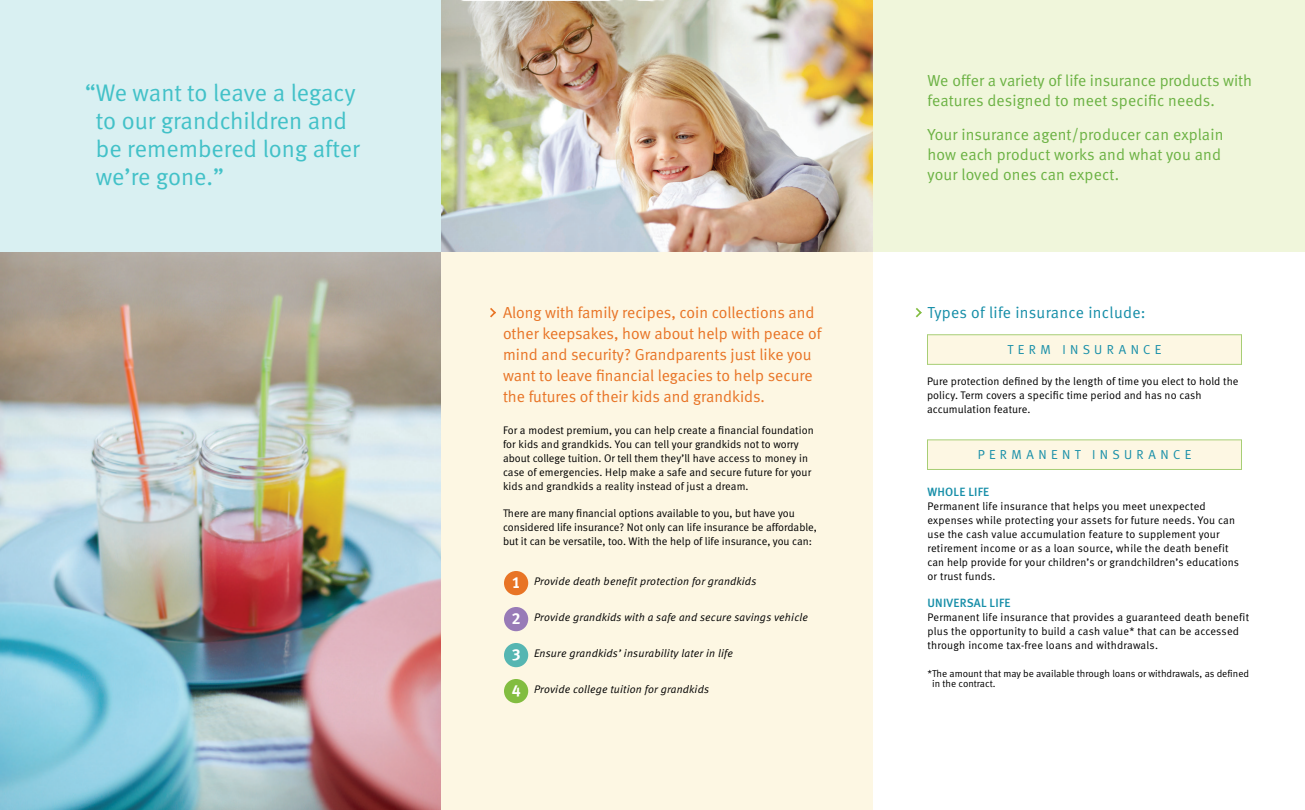
<style>
.page{position:relative;width:1305px;height:810px;background:#fff}
.page>*{position:absolute;margin:0;border:0;box-sizing:border-box;transform-origin:0 0}
.t1{font:24px/28px "Meta Normal LF";color:#42c1c8}
.t2{font:16px/21px "Meta Normal LF";color:#e87426}
.t3{font:16px/20px "Meta Normal";letter-spacing:.005em;color:#6cb244}
.t4{font:16px "Meta Normal LF";letter-spacing:.02em;color:#168ea8}
.t5{font:13px "Meta Normal LF";letter-spacing:.33em;color:#168ea8}
.t6{font:12px "Meta Medium LF";letter-spacing:.02em;color:#168ea8}
.t7{font:11px/14px "Meta Normal";letter-spacing:.01em;color:#000}
.t8{font:italic 11px "Meta Normal";letter-spacing:.02em;color:#000}
.t9{font:10px/10px "Meta Normal";color:#000}
.s1{font-family:"Meta Bold LF";font-style:normal;font-size:16px;color:#fff}
</style>
<div class="page">
<div style="left:0;top:0;width:441px;height:252px;background:#d9f0f2"></div>
<div style="left:873px;top:0;width:432px;height:252px;background:#f0f6db"></div>
<div style="left:441px;top:252px;width:432px;height:558px;background:#fdf7e3"></div>
<img style="left:0;top:252px;width:441px;height:558px">
<div style="left:927px;top:334px;width:315px;height:31px;background:#fdf7e3;border:1px solid #a7ce75"></div>
<div style="left:927px;top:439px;width:315px;height:31px;background:#fdf7e3;border:1px solid #a7ce75"></div>
<div style="left:504px;top:571px;width:24px;height:24px;background:#e87425;border-radius:50%"></div>
<div style="left:504px;top:607px;width:24px;height:24px;background:#987bb7;border-radius:50%"></div>
<div style="left:504px;top:643px;width:24px;height:24px;background:#56b6b2;border-radius:50%"></div>
<div style="left:504px;top:679px;width:24px;height:24px;background:#82bd40;border-radius:50%"></div>
<svg style="left:916px;top:308px;width:6px;height:9px"></svg>
<img style="left:441px;top:0;width:432px;height:252px">
<svg style="left:490px;top:308px;width:6px;height:9px"></svg>
<h1 class="t1" style="left:96px;top:78px;width:265px;text-indent:-11px">“We want to leave a legacy to our grandchildren and be remembered long after we’re gone.”</h1>
<h2 class="t3" style="left:928px;top:70px;width:326px">We offer a variety of life insurance products with features designed to meet specific needs.</h2>
<h2 class="t3" style="left:928px;top:124px;width:298px">Your insurance agent/producer can explain how each product works and what you and your loved ones can expect.</h2>
<h2 class="t2" style="left:503px;top:301px;width:313px">Along with family recipes, coin collections and</h2>
<h2 class="t4" style="left:928px;top:303px;width:220px">Types of life insurance include:</h2>
<h2 class="t2" style="left:503px;top:322px;width:320px">other keepsakes, how about help with peace of mind and security? Grandparents just like you want to leave financial legacies to help secure the futures of their kids and grandkids.</h2>
<p class="t7" style="left:503px;top:423px;width:312px">For a modest premium, you can help create a financial foundation for kids and grandkids. You can tell your grandkids not to worry about college tuition. Or tell them they’ll have access to money in case of emergencies. Help make a safe and secure future for your kids and grandkids a reality instead of just a dream.</p>
<p class="t7" style="left:503px;top:506px;width:315px">There are many financial options available to you, but have you considered life insurance? Not only can life insurance be affordable, but it can be versatile, too. With the help of life insurance, you can:</p>
<p class="t8" style="left:512px;top:575px;width:246px"><span class="s1">1</span> Provide death benefit protection for grandkids</p>
<p class="t8" style="left:512px;top:611px;width:298px"><span class="s1">2</span> Provide grandkids with a safe and secure savings vehicle</p>
<p class="t8" style="left:512px;top:647px;width:223px"><span class="s1">3</span> Ensure grandkids’ insurability later in life</p>
<p class="t8" style="left:512px;top:683px;width:199px"><span class="s1">4</span> Provide college tuition for grandkids</p>
<p class="t5" style="left:1007px;top:342px;width:156px">TERM INSURANCE</p>
<p class="t7" style="left:927px;top:374px;width:313px">Pure protection defined by the length of time you elect to hold the policy. Term covers a specific time period and has no cash accumulation feature.</p>
<p class="t5" style="left:978px;top:447px;width:215px">PERMANENT INSURANCE</p>
<p class="t6" style="left:928px;top:485px;width:63px">WHOLE LIFE</p>
<p class="t7" style="left:927px;top:499px;width:313px">Permanent life insurance that helps you meet unexpected expenses while protecting your assets for future needs. You can use the cash value accumulation feature to supplement your retirement income or as a loan source, while the death benefit can help provide for your children’s or grandchildren’s educations or trust funds.</p>
<p class="t6" style="left:927px;top:596px;width:84px">UNIVERSAL LIFE</p>
<p class="t7" style="left:927px;top:610px;width:323px">Permanent life insurance that provides a guaranteed death benefit plus the opportunity to build a cash value* that can be accessed through income tax-free loans and withdrawals.</p>
<p class="t9" style="left:932px;top:668px;width:318px;text-indent:-5px">*The amount that may be available through loans or withdrawals, as defined in the contract.</p>
</div>
